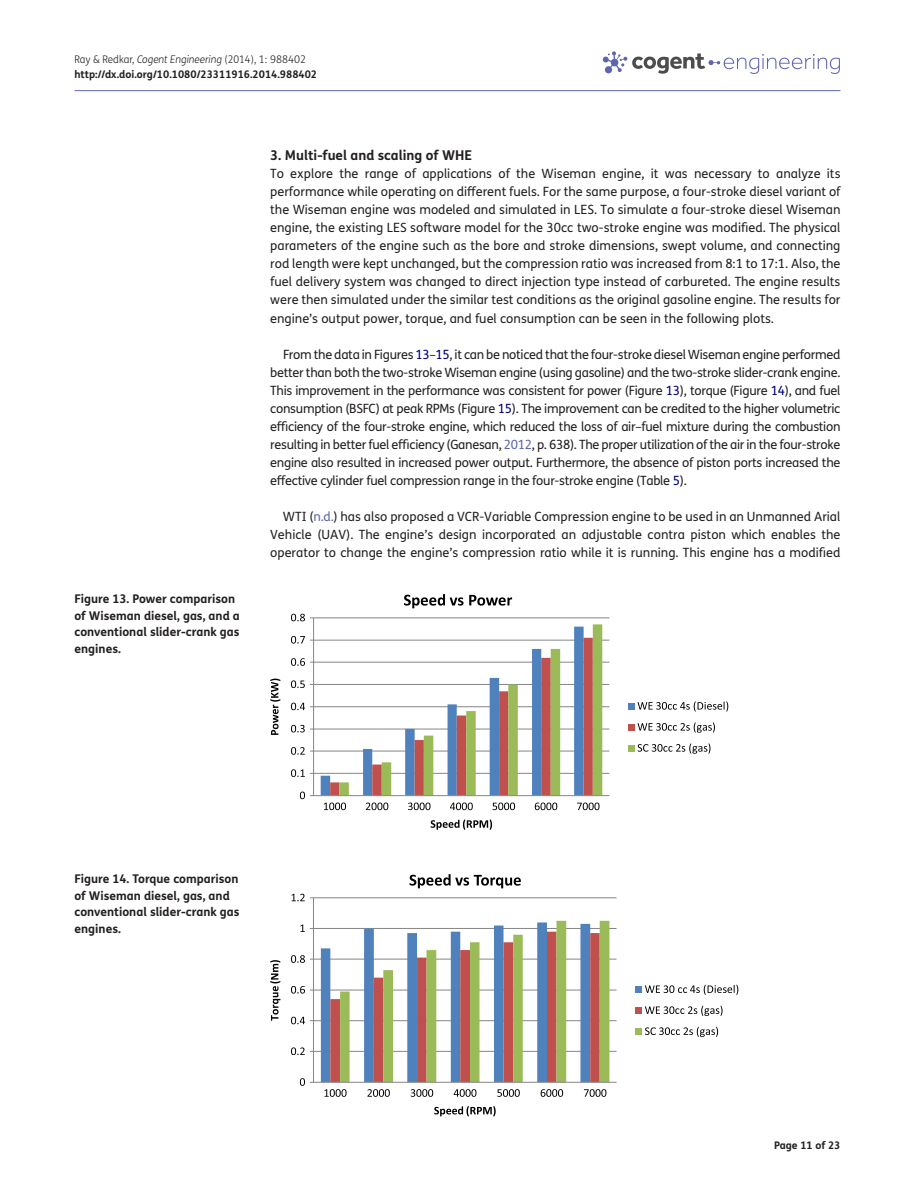
<style>
.page{position:relative;width:915px;height:1191px;background:#fff}
.page>*{position:absolute;margin:0;border:0;box-sizing:border-box;transform-origin:0 0}
.t1{font:700 13.5px "FS Me Pro";color:#231f20}
.t2{font:12.75px/18px "FS Me Pro";color:#231f20;text-align:justify}
.t3{font:700 12px/16.5px "FS Me Pro";color:#231f20}
.t4{font:700 10.5px/15px "FS Me Pro";color:#231f20}
.s1{font-weight:300}
.s2{font-weight:300;font-style:italic}
.s3{color:#000080}
.s4{color:#5e65ae}
</style>
<div class="page">
<hr style="left:74px;top:90px;width:766px;height:1px;background:#5e65ae">
<svg style="left:602px;top:51px;width:237px;height:23px"></svg>
<hr style="left:313px;top:773px;width:296px;height:1px;background:#868686">
<hr style="left:313px;top:750px;width:296px;height:1px;background:#868686">
<hr style="left:313px;top:728px;width:296px;height:1px;background:#868686">
<hr style="left:313px;top:706px;width:296px;height:1px;background:#868686">
<hr style="left:313px;top:684px;width:296px;height:1px;background:#868686">
<hr style="left:313px;top:661px;width:296px;height:1px;background:#868686">
<hr style="left:313px;top:639px;width:296px;height:1px;background:#868686">
<hr style="left:313px;top:617px;width:296px;height:1px;background:#868686">
<svg style="left:320px;top:639px;width:10px;height:156px"></svg>
<svg style="left:330px;top:639px;width:9px;height:156px"></svg>
<svg style="left:339px;top:624px;width:263px;height:171px"></svg>
<hr style="left:313px;top:618px;width:1px;height:177px;background:#868686">
<hr style="left:313px;top:795px;width:296px;height:1px;background:#868686">
<svg style="left:300px;top:791px;width:13px;height:8px"></svg>
<svg style="left:291px;top:769px;width:22px;height:8px"></svg>
<svg style="left:291px;top:747px;width:22px;height:7px"></svg>
<svg style="left:291px;top:725px;width:22px;height:7px"></svg>
<svg style="left:291px;top:702px;width:22px;height:8px"></svg>
<svg style="left:291px;top:680px;width:22px;height:8px"></svg>
<svg style="left:291px;top:658px;width:22px;height:8px"></svg>
<svg style="left:291px;top:636px;width:22px;height:7px"></svg>
<svg style="left:291px;top:613px;width:22px;height:8px"></svg>
<svg style="left:324px;top:802px;width:22px;height:8px"></svg>
<svg style="left:366px;top:802px;width:22px;height:8px"></svg>
<svg style="left:408px;top:802px;width:22px;height:8px"></svg>
<svg style="left:450px;top:802px;width:22px;height:8px"></svg>
<svg style="left:492px;top:802px;width:23px;height:8px"></svg>
<svg style="left:534px;top:802px;width:23px;height:8px"></svg>
<svg style="left:577px;top:802px;width:22px;height:8px"></svg>
<svg style="left:270px;top:678px;width:10px;height:57px"></svg>
<svg style="left:430px;top:819px;width:62px;height:10px"></svg>
<svg style="left:404px;top:594px;width:108px;height:14px"></svg>
<div style="left:627px;top:703px;width:7px;height:6px;background:#4f81bd"></div>
<svg style="left:637px;top:701px;width:91px;height:10px"></svg>
<div style="left:627px;top:724px;width:7px;height:6px;background:#c0504d"></div>
<svg style="left:637px;top:722px;width:77px;height:10px"></svg>
<div style="left:627px;top:745px;width:7px;height:6px;background:#9bbb59"></div>
<svg style="left:637px;top:743px;width:73px;height:10px"></svg>
<hr style="left:313px;top:1051px;width:303px;height:1px;background:#868686">
<hr style="left:313px;top:1020px;width:303px;height:1px;background:#868686">
<hr style="left:313px;top:989px;width:303px;height:1px;background:#868686">
<hr style="left:313px;top:958px;width:303px;height:1px;background:#868686">
<hr style="left:313px;top:928px;width:303px;height:1px;background:#868686">
<hr style="left:313px;top:897px;width:303px;height:1px;background:#868686">
<svg style="left:321px;top:920px;width:288px;height:161px"></svg>
<hr style="left:313px;top:897px;width:1px;height:185px;background:#868686">
<hr style="left:313px;top:1081px;width:303px;height:1px;background:#868686">
<svg style="left:300px;top:1078px;width:13px;height:7px"></svg>
<svg style="left:291px;top:1047px;width:22px;height:8px"></svg>
<svg style="left:291px;top:1016px;width:22px;height:8px"></svg>
<svg style="left:291px;top:986px;width:22px;height:7px"></svg>
<svg style="left:291px;top:955px;width:22px;height:7px"></svg>
<svg style="left:300px;top:924px;width:13px;height:8px"></svg>
<svg style="left:291px;top:893px;width:22px;height:8px"></svg>
<svg style="left:324px;top:1089px;width:22px;height:7px"></svg>
<svg style="left:367px;top:1089px;width:23px;height:7px"></svg>
<svg style="left:410px;top:1089px;width:23px;height:7px"></svg>
<svg style="left:453px;top:1089px;width:23px;height:7px"></svg>
<svg style="left:497px;top:1089px;width:22px;height:7px"></svg>
<svg style="left:540px;top:1089px;width:23px;height:7px"></svg>
<svg style="left:583px;top:1089px;width:23px;height:7px"></svg>
<svg style="left:270px;top:960px;width:10px;height:60px"></svg>
<svg style="left:434px;top:1106px;width:61px;height:10px"></svg>
<svg style="left:409px;top:874px;width:111px;height:14px"></svg>
<div style="left:635px;top:986px;width:6px;height:7px;background:#4f81bd"></div>
<svg style="left:645px;top:984px;width:93px;height:10px"></svg>
<div style="left:635px;top:1007px;width:6px;height:7px;background:#c0504d"></div>
<svg style="left:645px;top:1005px;width:77px;height:11px"></svg>
<svg style="left:635px;top:1026px;width:82px;height:11px"></svg>
<p class="t4" style="left:74px;top:51px;width:244px"><span class="s1">Ray &amp; Redkar,</span> <span class="s2">Cogent Engineering</span> <span class="s1">(2014), 1: 988402 </span>http://dx.doi.org/10.1080/23311916.2014.988402</p>
<p class="t3" style="left:74px;top:590px;width:167px">Figure 13. Power comparison of Wiseman diesel, gas, and a conventional slider-crank gas engines.</p>
<p class="t1" style="left:270px;top:145px;width:203px">3. Multi-fuel and scaling of WHE</p>
<p class="t2" style="left:270px;top:165px;width:571px">To explore the range of applications of the Wiseman engine, it was necessary to analyze its performance while operating on different fuels. For the same purpose, a four-stroke diesel variant of the Wiseman engine was modeled and simulated in LES. To simulate a four-stroke diesel Wiseman engine, the existing LES software model for the 30cc two-stroke engine was modified. The physical parameters of the engine such as the bore and stroke dimensions, swept volume, and connecting rod length were kept unchanged, but the compression ratio was increased from 8:1 to 17:1. Also, the fuel delivery system was changed to direct injection type instead of carbureted. The engine results were then simulated under the similar test conditions as the original gasoline engine. The results for engine’s output power, torque, and fuel consumption can be seen in the following plots.</p>
<p class="t2" style="left:270px;top:345px;width:571px;text-indent:13px">From the data in Figures <span class="s3">13</span>–<span class="s3">15</span>, it can be noticed that the four-stroke diesel Wiseman engine performed better than both the two-stroke Wiseman engine (using gasoline) and the two-stroke slider-crank engine.<br>This improvement in the performance was consistent for power (Figure <span class="s3">13</span>), torque (Figure <span class="s3">14</span>), and fuel consumption (BSFC) at peak RPMs (Figure <span class="s3">15</span>). The improvement can be credited to the higher volumetric efficiency of the four-stroke engine, which reduced the loss of air–fuel mixture during the combustion resulting in better fuel efficiency (Ganesan, <span class="s4">2012</span>, p. 638). The proper utilization of the air in the four-stroke engine also resulted in increased power output. Furthermore, the absence of piston ports increased the effective cylinder fuel compression range in the four-stroke engine (Table <span class="s3">5</span>).</p>
<p class="t2" style="left:270px;top:507px;width:571px;text-indent:13px">WTI (<span class="s4">n.d.</span>) has also proposed a VCR-Variable Compression engine to be used in an Unmanned Arial Vehicle (UAV). The engine’s design incorporated an adjustable contra piston which enables the operator to change the engine’s compression ratio while it is running. This engine has a modified</p>
<p class="t3" style="left:74px;top:870px;width:166px">Figure 14. Torque comparison of Wiseman diesel, gas, and conventional slider-crank gas engines.</p>
<p class="t4" style="left:773px;top:1137px;width:68px">Page 11 of 23</p>
</div>
